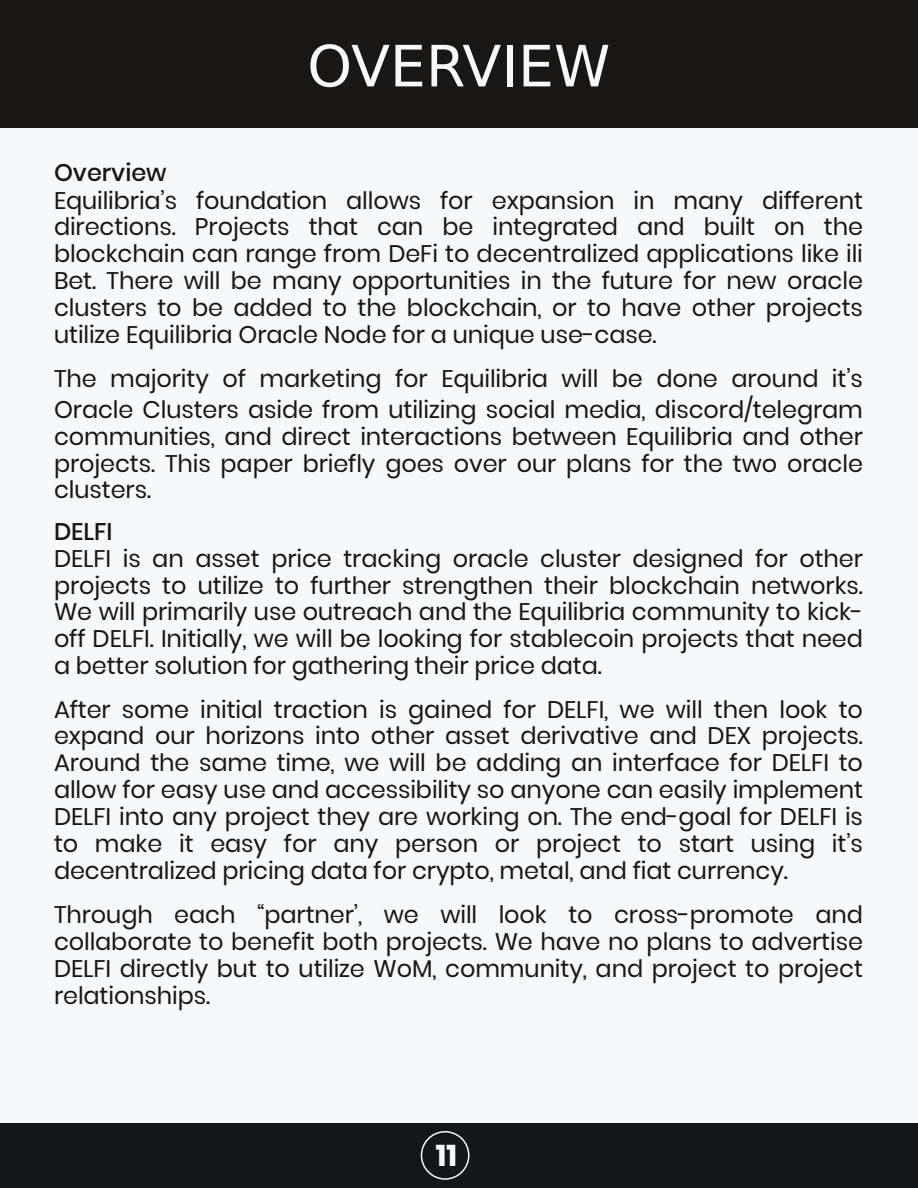
<style>
.page{position:relative;width:918px;height:1188px;background:#fff}
.page>*{position:absolute;margin:0;border:0;box-sizing:border-box;transform-origin:0 0}
.t1{font:57px "DejaVu Sans";color:#f6f8f9}
.t2{font:700 30px "Poppins";color:#f6f8f9}
.t3{font:24px/26.8px "Poppins";letter-spacing:-.005em;color:#181715;text-align:justify}
.t4{font:500 24px "Poppins";letter-spacing:-.005em;color:#181715}
</style>
<div class="page">
<div style="left:0;top:1123px;width:918px;height:65px;background:#141617"></div>
<div style="left:0;top:0;width:918px;height:128px;background:#181715"></div>
<div style="left:0;top:128px;width:918px;height:972px;background:#f6f8f9"></div>
<div style="left:0;top:1101px;width:918px;height:22px;background:#f6f8f9"></div>
<div style="left:421px;top:1131px;width:49px;height:49px;border:2px solid #f6f8f9;border-radius:50%"></div>
<h1 class="t1" style="left:307px;top:34px;width:305px">OVERVIEW</h1>
<p class="t4" style="left:54px;top:156px;width:114px">Overview</p>
<p class="t3" style="left:54px;top:187px;width:811px">Equilibria’s foundation allows for expansion in many different directions. Projects that can be integrated and built on the blockchain can range from DeFi to decentralized applications like ili Bet. There will be many opportunities in the future for new oracle clusters to be added to the blockchain, or to have other projects utilize Equilibria Oracle Node for a unique use-case.</p>
<p class="t3" style="left:54px;top:363px;width:810px;line-height:31px">The majority of marketing for Equilibria will be done around it’s<br>Oracle Clusters aside from utilizing social media, discord/telegram</p>
<p class="t3" style="left:54px;top:423px;width:811px">communities, and direct interactions between Equilibria and other projects. This paper briefly goes over our plans for the two oracle clusters.</p>
<p class="t4" style="left:54px;top:515px;width:60px">DELFI</p>
<p class="t3" style="left:54px;top:545px;width:811px">DELFI is an asset price tracking oracle cluster designed for other projects to utilize to further strengthen their blockchain networks.<br>We will primarily use outreach and the Equilibria community to kick&shy;off DELFI. Initially, we will be looking for stablecoin projects that need a better solution for gathering their price data.</p>
<p class="t3" style="left:54px;top:696px;width:811px">After some initial traction is gained for DELFI, we will then look to expand our horizons into other asset derivative and DEX projects.<br>Around the same time, we will be adding an interface for DELFI to allow for easy use and accessibility so anyone can easily implement DELFI into any project they are working on. The end-goal for DELFI is to make it easy for any person or project to start using it’s decentralized pricing data for crypto, metal, and fiat currency.</p>
<p class="t3" style="left:54px;top:902px;width:811px">Through each “partner’, we will look to cross-promote and collaborate to benefit both projects. We have no plans to advertise DELFI directly but to utilize WoM, community, and project to project relationships.</p>
<p class="t2" style="left:436px;top:1135px;width:23px">11</p>
</div>
